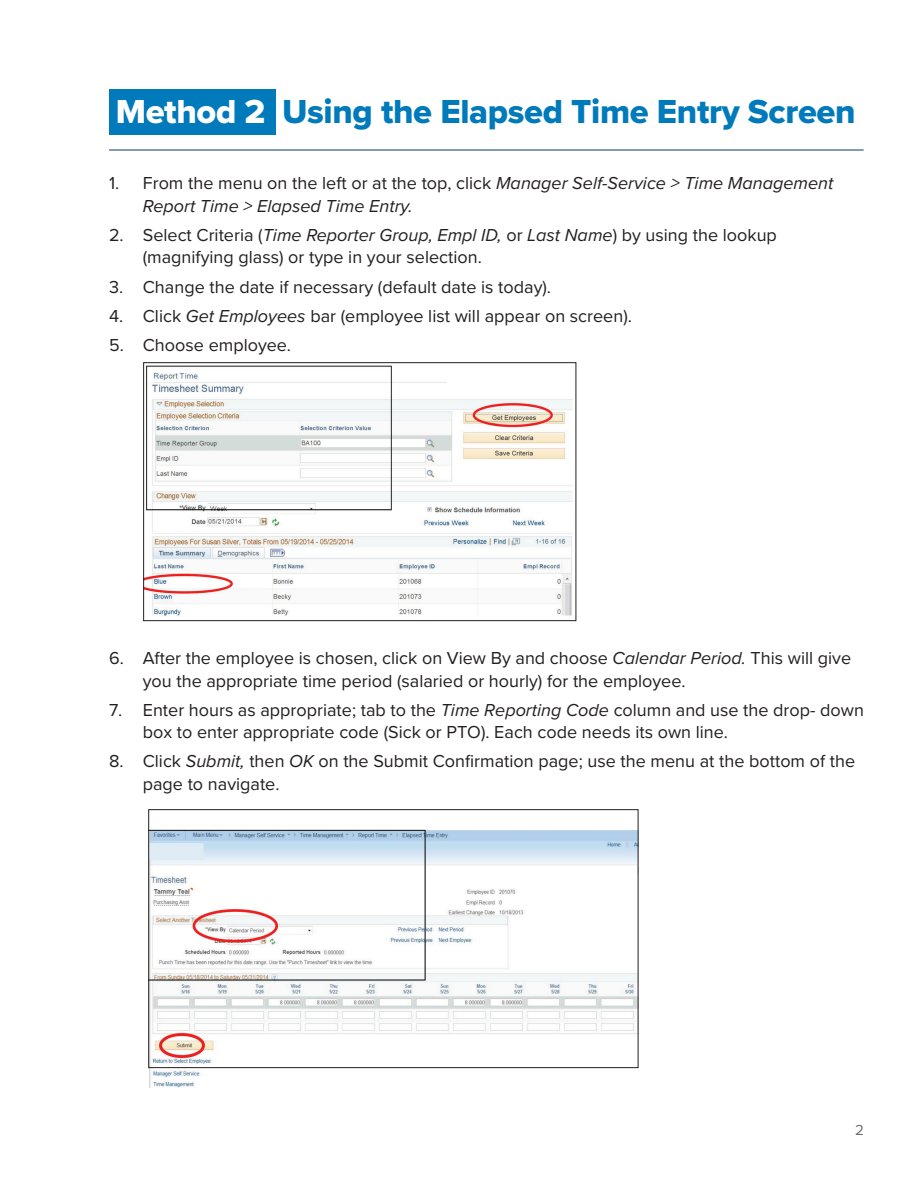
<style>
.page{position:relative;width:918px;height:1188px;background:#fff}
.page>*{position:absolute;margin:0;border:0;box-sizing:border-box;transform-origin:0 0}
.t1{font:34.5px "Proxima Nova Extrabld";letter-spacing:-.01em;color:#007aba}
.t2{font:18px/22.5px "Proxima Nova";color:#231f20}
.t3{font:italic 18px/22.5px "Proxima Nova";color:#231f20}
.t4{font:15px "Proxima Nova";color:#6c6d70}
.s1{color:#fff}
.s2{font-style:normal}
.s3{font-style:italic}
</style>
<div class="page">
<hr style="left:109px;top:150px;width:755px;height:1px;background:#003b71">
<div style="left:109px;top:89px;width:166px;height:46px;background:#007aba"></div>
<img style="left:145px;top:365px;width:428px;height:251px">
<div style="left:143px;top:362px;width:433px;height:259px;border:1px solid #231f20"></div>
<img style="left:149px;top:829px;width:489px;height:258px">
<div style="left:148px;top:809px;width:490px;height:259px;border:1px solid #231f20"></div>
<h1 class="t1" style="left:116px;top:86px;width:741px"><span class="s1">Method 2</span> Using the Elapsed Time Entry Screen</h1>
<p class="t3" style="left:143px;top:171px;width:692px;text-indent:-34px"><span class="s2">1. From the menu on the left or at the top, click</span> Manager Self-Service &gt; Time Management<br>Report Time &gt; Elapsed Time Entry.</p>
<p class="t2" style="left:143px;top:223px;width:636px;text-indent:-34px">2. Select Criteria (<span class="s3">Time Reporter Group, Empl ID,</span> or <span class="s3">Last Name</span>) by using the lookup (magnifying glass) or type in your selection.</p>
<p class="t2" style="left:109px;top:275px;width:444px">3. Change the date if necessary (default date is today).</p>
<p class="t2" style="left:109px;top:304px;width:524px">4. Click <span class="s3">Get Employees</span> bar (employee list will appear on screen).</p>
<p class="t2" style="left:109px;top:333px;width:184px">5. Choose employee.</p>
<p class="t2" style="left:143px;top:646px;width:710px;text-indent:-34px">6. After the employee is chosen, click on View By and choose <span class="s3">Calendar Period.</span> This will give you the appropriate time period (salaried or hourly) for the employee.</p>
<p class="t2" style="left:143px;top:698px;width:723px;text-indent:-34px">7. Enter hours as appropriate; tab to the <span class="s3">Time Reporting Code</span> column and use the drop- down box to enter appropriate code (Sick or PTO). Each code needs its own line.</p>
<p class="t2" style="left:143px;top:749px;width:714px;text-indent:-34px">8. Click <span class="s3">Submit,</span> then <span class="s3">OK</span> on the Submit Confirmation page; use the menu at the bottom of the page to navigate.</p>
<p class="t4" style="left:855px;top:1119px;width:10px">2</p>
</div>
